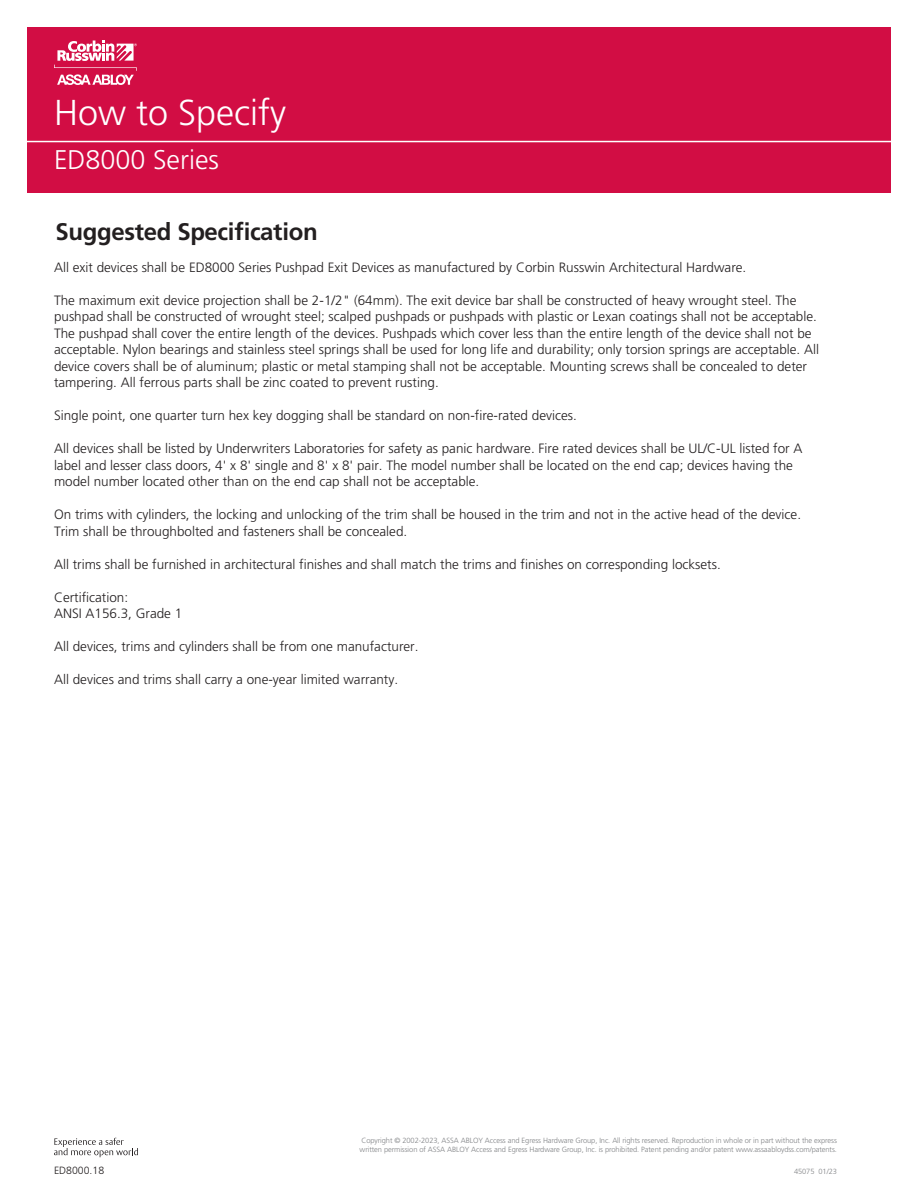
<style>
.page{position:relative;width:918px;height:1188px;background:#fff}
.page>*{position:absolute;margin:0;border:0;box-sizing:border-box;transform-origin:0 0}
.t1{font:300 36px "Frutiger LT Pro";color:#fff}
.t2{font:300 27px "Frutiger LT Pro";color:#fff}
.t3{font:700 24px "Frutiger LT Pro";letter-spacing:-.015em;color:#231f20}
.t4{font:300 13.5px/16.5px "Frutiger LT Pro";color:#231f20}
.t5{font:300 10.5px "Frutiger LT Pro";color:#231f20}
.t6{font:300 7.5px/9px "Frutiger LT Pro";letter-spacing:-.01em;color:#808285}
</style>
<div class="page">
<svg style="left:54px;top:1138px;width:84px;height:19px"></svg>
<div style="left:27px;top:27px;width:864px;height:166px;background:#d20d44"></div>
<hr style="left:12px;top:141px;width:906px;height:1px;background:#fff">
<svg style="left:54px;top:40px;width:83px;height:45px"></svg>
<p class="t1" style="left:54px;top:92px;width:234px">How to Specify</p>
<p class="t2" style="left:54px;top:144px;width:167px">ED8000 Series</p>
<p class="t3" style="left:56px;top:217px;width:264px">Suggested Specification</p>
<p class="t4" style="left:54px;top:259px;width:694px">All exit devices shall be ED8000 Series Pushpad Exit Devices as manufactured by Corbin Russwin Architectural Hardware.</p>
<p class="t4" style="left:54px;top:292px;width:767px">The maximum exit device projection shall be 2-1/2" (64mm). The exit device bar shall be constructed of heavy wrought steel. The pushpad shall be constructed of wrought steel; scalped pushpads or pushpads with plastic or Lexan coatings shall not be acceptable.<br>The pushpad shall cover the entire length of the devices. Pushpads which cover less than the entire length of the device shall not be acceptable. Nylon bearings and stainless steel springs shall be used for long life and durability; only torsion springs are acceptable. All device covers shall be of aluminum; plastic or metal stamping shall not be acceptable. Mounting screws shall be concealed to deter tampering. All ferrous parts shall be zinc coated to prevent rusting.</p>
<p class="t4" style="left:54px;top:408px;width:524px">Single point, one quarter turn hex key dogging shall be standard on non-fire-rated devices.</p>
<p class="t4" style="left:54px;top:441px;width:750px">All devices shall be listed by Underwriters Laboratories for safety as panic hardware. Fire rated devices shall be UL/C-UL listed for A label and lesser class doors, 4' x 8' single and 8' x 8' pair. The model number shall be located on the end cap; devices having the model number located other than on the end cap shall not be acceptable.</p>
<p class="t4" style="left:54px;top:507px;width:749px">On trims with cylinders, the locking and unlocking of the trim shall be housed in the trim and not in the active head of the device.<br>Trim shall be throughbolted and fasteners shall be concealed.</p>
<p class="t4" style="left:54px;top:556px;width:668px">All trims shall be furnished in architectural finishes and shall match the trims and finishes on corresponding locksets.</p>
<p class="t4" style="left:54px;top:589px;width:76px">Certification:</p>
<p class="t4" style="left:54px;top:606px;width:130px">ANSI A156.3, Grade 1</p>
<p class="t4" style="left:54px;top:639px;width:366px">All devices, trims and cylinders shall be from one manufacturer.</p>
<p class="t4" style="left:54px;top:672px;width:346px">All devices and trims shall carry a one-year limited warranty.</p>
<p class="t6" style="left:360px;top:1136px;width:479px">Copyright © 2002-2023, ASSA ABLOY Access and Egress Hardware Group, Inc. All rights reserved. Reproduction in whole or in part without the express written permission of ASSA ABLOY Access and Egress Hardware Group, Inc. is prohibited. Patent pending and/or patent www.assaabloydss.com/patents.</p>
<p class="t5" style="left:54px;top:1164px;width:52px">ED8000.18</p>
<p class="t6" style="left:794px;top:1167px;width:44px">45075 01/23</p>
</div>
